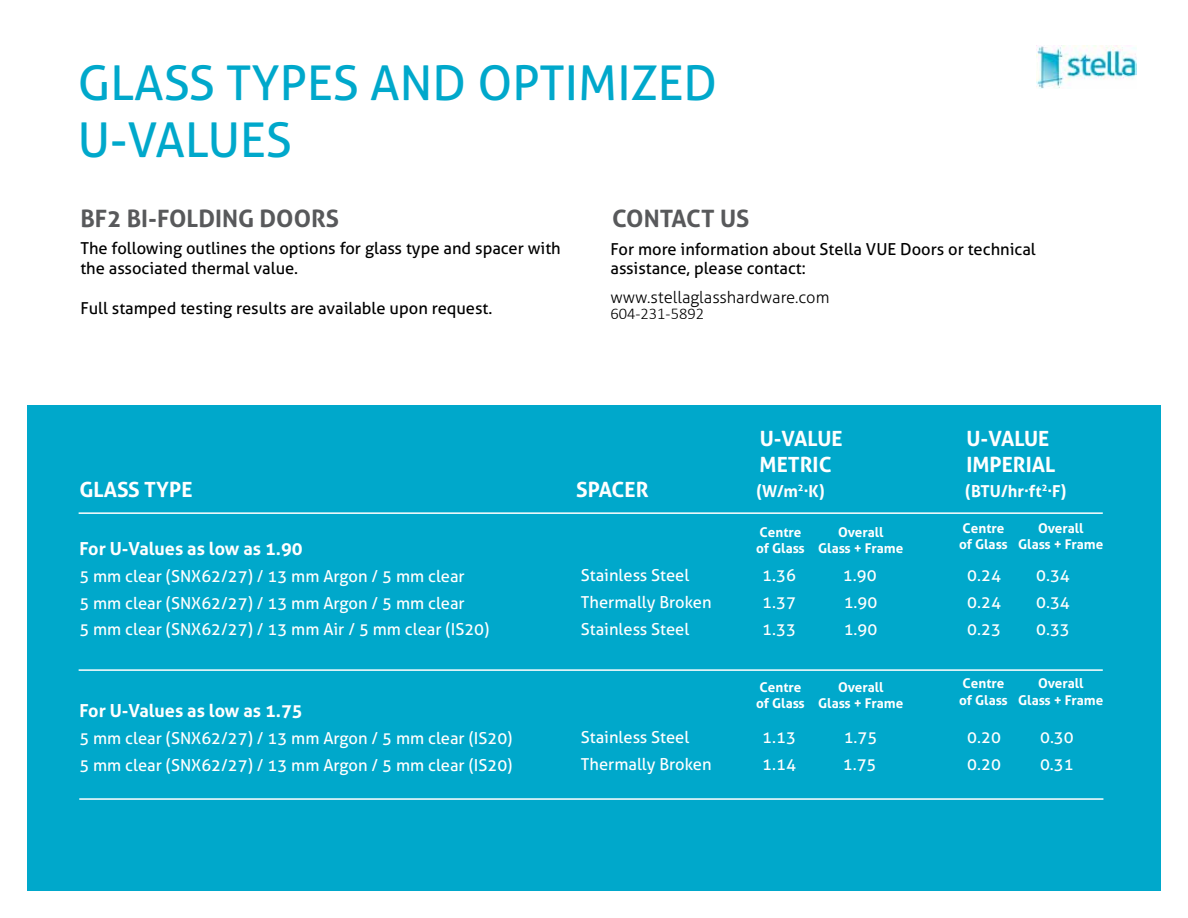
<style>
.page{position:relative;width:1188px;height:918px;background:#fff}
.page>*{position:absolute;margin:0;border:0;box-sizing:border-box;transform-origin:0 0}
.t1{font:48px/57.6px "Aller";color:#00a8cb}
.t2{font:700 24px "Aller";color:#58595b}
.t3{font:700 21px "Aller";color:#fff}
.t4{font:700 18px "Aller";color:#fff}
.t5{font:16.5px/27px "Aller";color:#fff}
.t6{font:16.5px/19.8px "Aller";color:#000}
.t7{font:300 16.5px "Aller";color:#000}
.t8{font:700 16.5px "Aller";color:#fff}
.t9{font:300 16.5px "Calibri";color:#000}
.t10{font:700 13.5px/16.2px "Aller";color:#fff}
</style>
<div class="page">
<img style="left:1037px;top:45px;width:100px;height:44px">
<div style="left:27px;top:405px;width:1134px;height:486px;background:#00a8cb"></div>
<hr style="left:79px;top:512px;width:1024px;height:2px;background:#fff">
<hr style="left:79px;top:669px;width:1024px;height:2px;background:#fff">
<hr style="left:79px;top:798px;width:1024px;height:2px;background:#fff">
<h1 class="t1" style="left:78px;top:54px;width:641px">GLASS TYPES AND OPTIMIZED<br>U-VALUES</h1>
<h2 class="t2" style="left:80px;top:204px;width:260px">BF2 BI-FOLDING DOORS</h2>
<p class="t6" style="left:80px;top:238px;width:482px">The following outlines the options for glass type and spacer with the associated thermal value.</p>
<p class="t6" style="left:80px;top:298px;width:414px">Full stamped testing results are available upon request.</p>
<h2 class="t2" style="left:612px;top:204px;width:139px">CONTACT US</h2>
<p class="t6" style="left:611px;top:239px;width:427px">For more information about Stella VUE Doors or technical assistance, please contact:</p>
<p class="t7" style="left:611px;top:287px;width:221px">www.stellaglasshardware.com</p>
<p class="t9" style="left:611px;top:307px;width:95px">604-231-5892</p>
<p class="t3" style="left:760px;top:426px;width:84px">U-VALUE</p>
<p class="t3" style="left:966px;top:426px;width:84px">U-VALUE</p>
<p class="t3" style="left:760px;top:451px;width:74px">METRIC</p>
<p class="t3" style="left:966px;top:451px;width:91px">IMPERIAL</p>
<p class="t3" style="left:79px;top:476px;width:115px">GLASS TYPE</p>
<p class="t3" style="left:576px;top:476px;width:74px">SPACER</p>
<p class="t8" style="left:756px;top:481px;width:70px">(W/m<sup>2</sup>.K)</p>
<p class="t8" style="left:965px;top:481px;width:103px">(BTU/hr.ft<sup>2</sup>.F)</p>
<p class="t4" style="left:79px;top:537px;width:225px">For U-Values as low as 1.90</p>
<p class="t5" style="left:79px;top:562px;width:412px">5 mm clear (SNX62/27) / 13 mm Argon / 5 mm clear<br>5 mm clear (SNX62/27) / 13 mm Argon / 5 mm clear<br>5 mm clear (SNX62/27) / 13 mm Air / 5 mm clear (IS20)</p>
<p class="t4" style="left:79px;top:699px;width:225px">For U-Values as low as 1.75</p>
<p class="t5" style="left:79px;top:724px;width:435px">5 mm clear (SNX62/27) / 13 mm Argon / 5 mm clear (IS20)<br>5 mm clear (SNX62/27) / 13 mm Argon / 5 mm clear (IS20)</p>
<p class="t5" style="left:581px;top:562px;width:132px">Stainless Steel<br>Thermally Broken<br>Stainless Steel</p>
<p class="t5" style="left:581px;top:724px;width:132px">Stainless Steel<br>Thermally Broken</p>
<p class="t10" style="left:756px;top:524px;width:50px">Centre of Glass</p>
<p class="t10" style="left:818px;top:524px;width:87px;text-align:center">Overall<br>Glass + Frame</p>
<p class="t10" style="left:959px;top:520px;width:50px">Centre of Glass</p>
<p class="t10" style="left:1018px;top:520px;width:87px;text-align:center">Overall<br>Glass + Frame</p>
<p class="t5" style="left:762px;top:562px;width:35px">1.36</p>
<p class="t5" style="left:843px;top:562px;width:35px">1.90</p>
<p class="t5" style="left:967px;top:562px;width:35px">0.24</p>
<p class="t5" style="left:1036px;top:562px;width:35px">0.34</p>
<p class="t5" style="left:762px;top:589px;width:35px">1.37</p>
<p class="t5" style="left:844px;top:589px;width:35px">1.90</p>
<p class="t5" style="left:967px;top:589px;width:35px">0.24</p>
<p class="t5" style="left:1036px;top:589px;width:35px">0.34</p>
<p class="t5" style="left:762px;top:616px;width:35px">1.33</p>
<p class="t5" style="left:844px;top:616px;width:35px">1.90</p>
<p class="t5" style="left:967px;top:616px;width:35px">0.23</p>
<p class="t5" style="left:1036px;top:616px;width:35px">0.33</p>
<p class="t10" style="left:756px;top:679px;width:50px">Centre of Glass</p>
<p class="t10" style="left:818px;top:679px;width:87px;text-align:center">Overall<br>Glass + Frame</p>
<p class="t10" style="left:959px;top:675px;width:50px">Centre of Glass</p>
<p class="t10" style="left:1018px;top:675px;width:87px;text-align:center">Overall<br>Glass + Frame</p>
<p class="t5" style="left:762px;top:724px;width:35px">1.13</p>
<p class="t5" style="left:844px;top:724px;width:35px">1.75</p>
<p class="t5" style="left:967px;top:724px;width:35px">0.20</p>
<p class="t5" style="left:1040px;top:724px;width:35px">0.30</p>
<p class="t5" style="left:762px;top:751px;width:35px">1.14</p>
<p class="t5" style="left:843px;top:751px;width:35px">1.75</p>
<p class="t5" style="left:967px;top:751px;width:35px">0.20</p>
<p class="t5" style="left:1040px;top:751px;width:35px">0.31</p>
</div>
